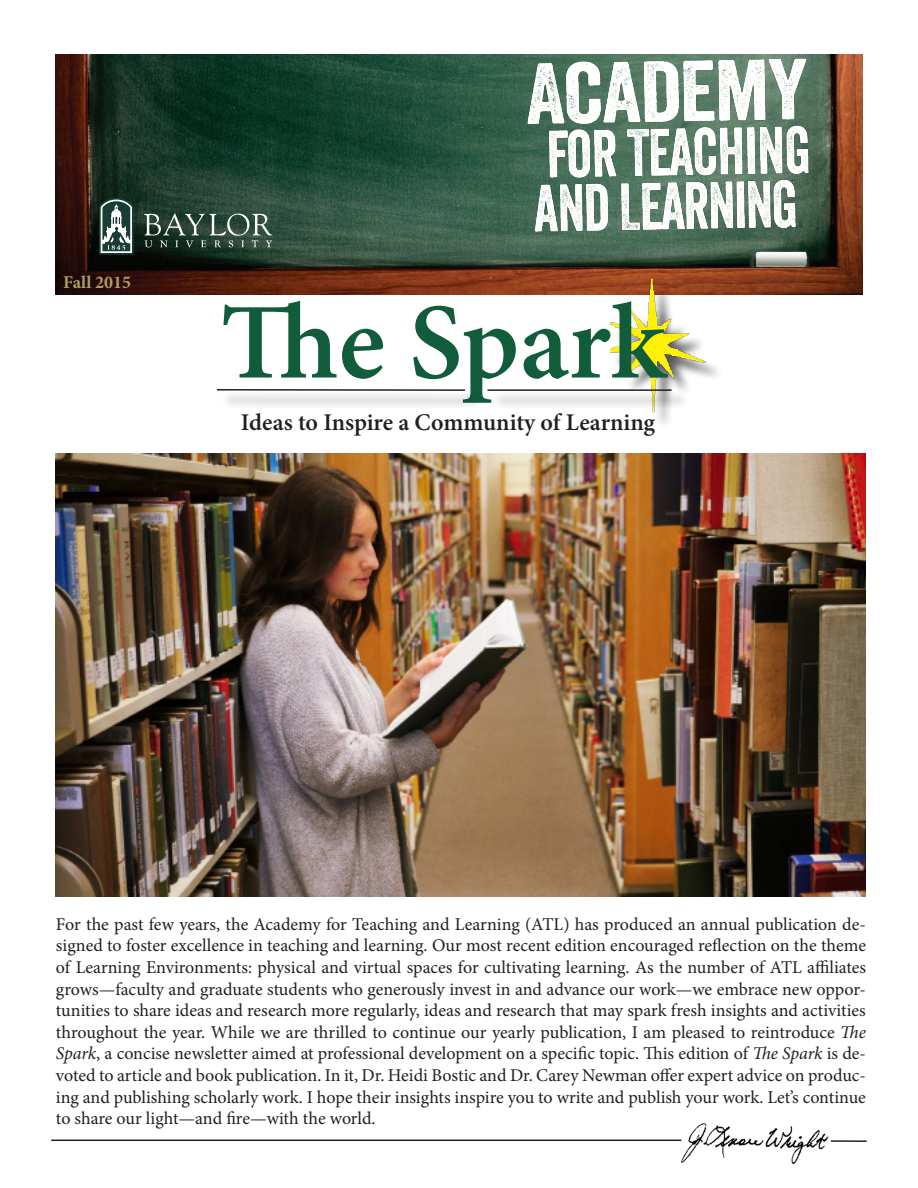
<style>
.page{position:relative;width:918px;height:1188px;background:#fff}
.page>*{position:absolute;margin:0;border:0;box-sizing:border-box;transform-origin:0 0}
.t1{font:600 108px "Minion Pro";letter-spacing:-.005em;color:#115c3b}
.t2{font:600 24px "Minion Pro";color:#231f20}
.t3{font:18px/21.6px "Minion Pro";letter-spacing:-.005em;color:#231f20;text-align:justify}
.t4{font:700 18px "Minion Pro";color:#b29d63}
.s1{font-style:italic}
</style>
<div class="page">
<img style="left:56px;top:54px;width:806px;height:241px">
<div style="left:613px;top:282px;width:110px;height:148px;background:#231f20;opacity:.75"></div>
<img style="left:610px;top:279px;width:96px;height:133px">
<img style="left:667px;top:1123px;width:165px;height:42px">
<img style="left:737px;top:243px;width:77px;height:23px">
<img style="left:527px;top:58px;width:281px;height:174px">
<svg style="left:99px;top:198px;width:35px;height:57px"></svg>
<svg style="left:144px;top:213px;width:128px;height:34px;background:#4a6054"></svg>
<hr style="left:52px;top:1140px;width:629px;height:1px;background:#231f20">
<hr style="left:832px;top:1140px;width:34px;height:2px;background:#231f20">
<div style="left:220px;top:391px;width:263px;height:19px;background:#231f20;opacity:.75"></div>
<hr style="left:218px;top:389px;width:246px;height:2px;background:#231f20">
<div style="left:491px;top:392px;width:198px;height:17px;background:#231f20;opacity:.75"></div>
<hr style="left:488px;top:389px;width:183px;height:2px;background:#231f20">
<img style="left:56px;top:454px;width:810px;height:442px">
<p class="t4" style="left:63px;top:269px;width:70px">Fall 2015</p>
<p class="t1" style="left:221px;top:268px;width:447px">The Spark</p>
<p class="t2" style="left:241px;top:405px;width:416px">Ideas to Inspire a Community of Learning</p>
<p class="t3" style="left:56px;top:913px;width:812px">For the past few years, the Academy for Teaching and Learning (ATL) has produced an annual publication de&shy;signed to foster excellence in teaching and learning. Our most recent edition encouraged reflection on the theme of Learning Environments: physical and virtual spaces for cultivating learning. As the number of ATL affiliates grows—faculty and graduate students who generously invest in and advance our work—we embrace new oppor&shy;tunities to share ideas and research more regularly, ideas and research that may spark fresh insights and activities throughout the year. While we are thrilled to continue our yearly publication, I am pleased to reintroduce <span class="s1">The Spark</span>, a concise newsletter aimed at professional development on a specific topic. This edition of <span class="s1">The Spark</span> is de&shy;voted to article and book publication. In it, Dr. Heidi Bostic and Dr. Carey Newman offer expert advice on produc&shy;ing and publishing scholarly work. I hope their insights inspire you to write and publish your work. Let’s continue to share our light—and fire—with the world.</p>
</div>
